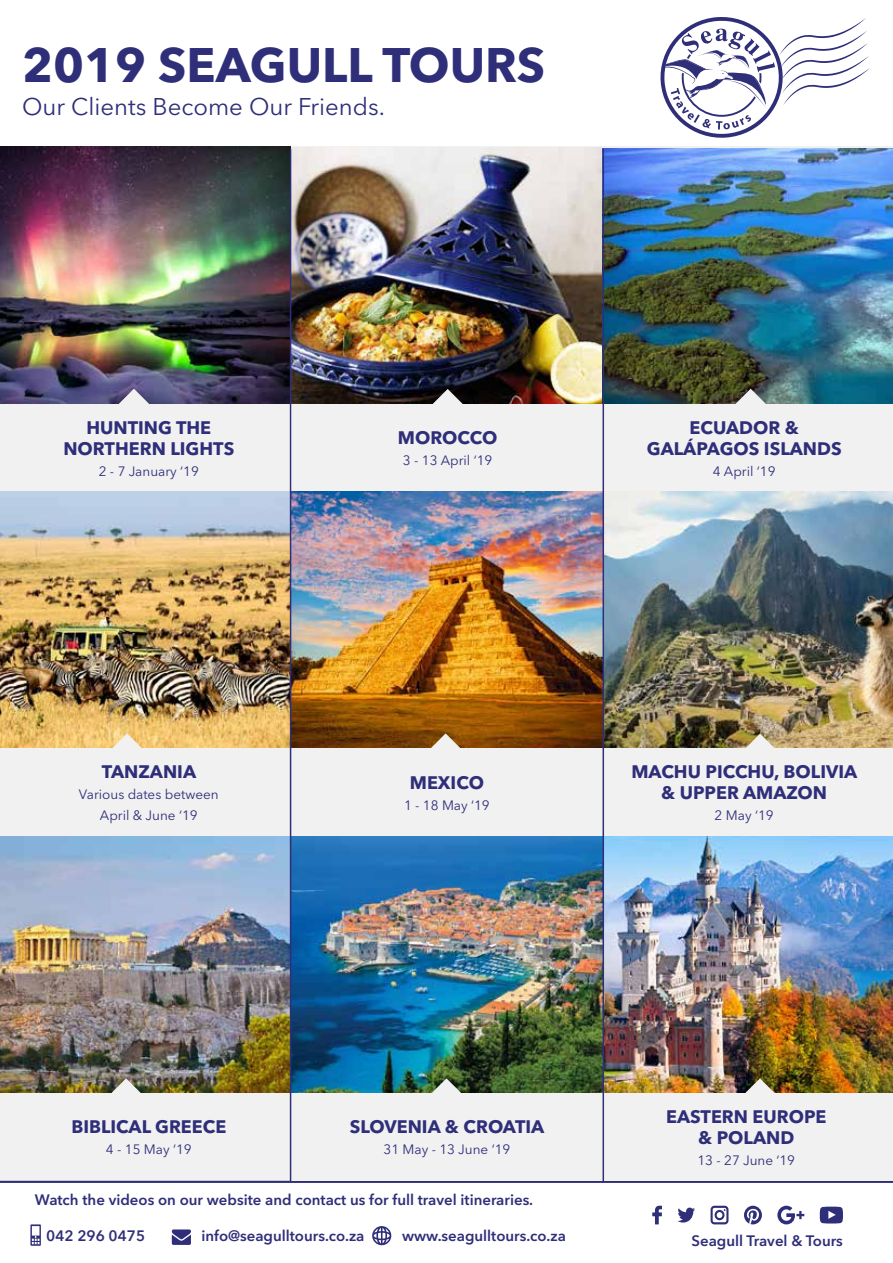
<style>
.page{position:relative;width:893px;height:1263px;background:#fff}
.page>*{position:absolute;margin:0;border:0;box-sizing:border-box;transform-origin:0 0}
.t1{font:700 48px "Avenir Next LT Pro";color:#2f2e79}
.t2{font:24px "Avenir Next LT Pro";color:#2f2e79}
.t3{font:700 18px/21px "Avenir Next LT Pro";color:#2f2e79;text-align:center}
.t4{font:600 15px "Avenir Next LT Pro";color:#2f2e79}
.t5{font:13.5px/21px "Avenir Next LT Pro";color:#2f2e79;text-align:center}
</style>
<div class="page">
<img style="left:0;top:836px;width:290px;height:257px">
<div style="left:0;top:1093px;width:290px;height:87px;background:#f1f1f2"></div>
<svg style="left:111px;top:1078px;width:30px;height:15px"></svg>
<svg style="left:660px;top:17px;width:210px;height:121px"></svg>
<svg style="left:372px;top:1226px;width:19px;height:19px"></svg>
<svg style="left:172px;top:1229px;width:19px;height:16px"></svg>
<hr style="left:0;top:1181px;width:893px;height:2px;background:#2f2e79">
<svg style="left:30px;top:1224px;width:11px;height:22px"></svg>
<svg style="left:744px;top:1206px;width:18px;height:18px"></svg>
<svg style="left:652px;top:1206px;width:10px;height:18px"></svg>
<svg style="left:678px;top:1207px;width:17px;height:15px"></svg>
<svg style="left:777px;top:1206px;width:27px;height:18px"></svg>
<svg style="left:820px;top:1206px;width:23px;height:17px"></svg>
<svg style="left:711px;top:1206px;width:17px;height:18px"></svg>
<img style="left:0;top:147px;width:292px;height:257px">
<div style="left:0;top:404px;width:291px;height:87px;background:#f1f1f2"></div>
<svg style="left:119px;top:389px;width:30px;height:15px"></svg>
<img style="left:292px;top:147px;width:310px;height:257px">
<div style="left:292px;top:404px;width:312px;height:87px;background:#f1f1f2"></div>
<svg style="left:433px;top:389px;width:30px;height:15px"></svg>
<img style="left:602px;top:148px;width:291px;height:256px">
<div style="left:602px;top:404px;width:291px;height:87px;background:#f1f1f2"></div>
<svg style="left:736px;top:389px;width:30px;height:15px"></svg>
<img style="left:291px;top:491px;width:311px;height:258px">
<div style="left:291px;top:749px;width:311px;height:87px;background:#f1f1f2"></div>
<svg style="left:431px;top:733px;width:30px;height:16px"></svg>
<img style="left:604px;top:491px;width:289px;height:258px">
<div style="left:604px;top:749px;width:289px;height:87px;background:#f1f1f2"></div>
<svg style="left:745px;top:734px;width:30px;height:15px"></svg>
<img style="left:291px;top:836px;width:311px;height:257px">
<div style="left:291px;top:1093px;width:311px;height:88px;background:#f1f1f2"></div>
<svg style="left:431px;top:1078px;width:30px;height:15px"></svg>
<img style="left:604px;top:836px;width:289px;height:257px">
<div style="left:604px;top:1093px;width:289px;height:87px;background:#f1f1f2"></div>
<svg style="left:745px;top:1078px;width:30px;height:15px"></svg>
<img style="left:0;top:491px;width:290px;height:258px">
<div style="left:0;top:749px;width:290px;height:87px;background:#f1f1f2"></div>
<svg style="left:112px;top:733px;width:30px;height:16px"></svg>
<hr style="left:290px;top:149px;width:1px;height:1033px;background:#2f2e79">
<hr style="left:602px;top:149px;width:2px;height:1033px;background:#2f2e79">
<h1 class="t1" style="left:22px;top:36px;width:525px">2019 SEAGULL TOURS</h1>
<h2 class="t2" style="left:22px;top:93px;width:364px">Our Clients Become Our Friends.</h2>
<p class="t3" style="left:63px;top:416px;width:172px">HUNTING THE<br>NORTHERN LIGHTS</p>
<p class="t5" style="left:99px;top:460px;width:102px">2 - 7 January ‘19</p>
<p class="t3" style="left:398px;top:427px;width:101px">MOROCCO</p>
<p class="t5" style="left:403px;top:450px;width:91px">3 - 13 April ‘19</p>
<p class="t3" style="left:647px;top:416px;width:154px;text-align:left;text-indent:43px">ECUADOR &amp;<br>GALÁPAGOS</p>
<p class="t3" style="left:764px;top:437px;width:79px">ISLANDS</p>
<p class="t5" style="left:713px;top:460px;width:64px">4 April ‘19</p>
<p class="t3" style="left:102px;top:761px;width:96px">TANZANIA</p>
<p class="t5" style="left:79px;top:784px;width:141px">Various dates between<br>April &amp; June ‘19</p>
<p class="t3" style="left:410px;top:772px;width:76px">MEXICO</p>
<p class="t5" style="left:404px;top:794px;width:87px">1 - 18 May ‘19</p>
<p class="t3" style="left:631px;top:761px;width:227px">MACHU PICCHU, BOLIVIA &amp; UPPER AMAZON</p>
<p class="t5" style="left:715px;top:805px;width:60px">2 May ‘19</p>
<p class="t3" style="left:71px;top:1116px;width:156px">BIBLICAL GREECE</p>
<p class="t5" style="left:106px;top:1139px;width:87px">4 - 15 May ‘19</p>
<p class="t3" style="left:350px;top:1116px;width:196px">SLOVENIA &amp; CROATIA</p>
<p class="t5" style="left:383px;top:1139px;width:128px">31 May - 13 June ‘19</p>
<p class="t4" style="left:35px;top:1190px;width:500px">Watch the videos on our website and contact us for full travel itineraries.</p>
<p class="t4" style="left:46px;top:1226px;width:101px">042 296 0475</p>
<p class="t4" style="left:201px;top:1226px;width:165px">info@seagulltours.co.za</p>
<p class="t4" style="left:402px;top:1226px;width:165px">www.seagulltours.co.za</p>
<p class="t3" style="left:666px;top:1106px;width:162px">EASTERN EUROPE &amp; POLAND</p>
<p class="t5" style="left:697px;top:1149px;width:99px">13 - 27 June ‘19</p>
<p class="t4" style="left:692px;top:1231px;width:153px">Seagull Travel &amp; Tours</p>
</div>
